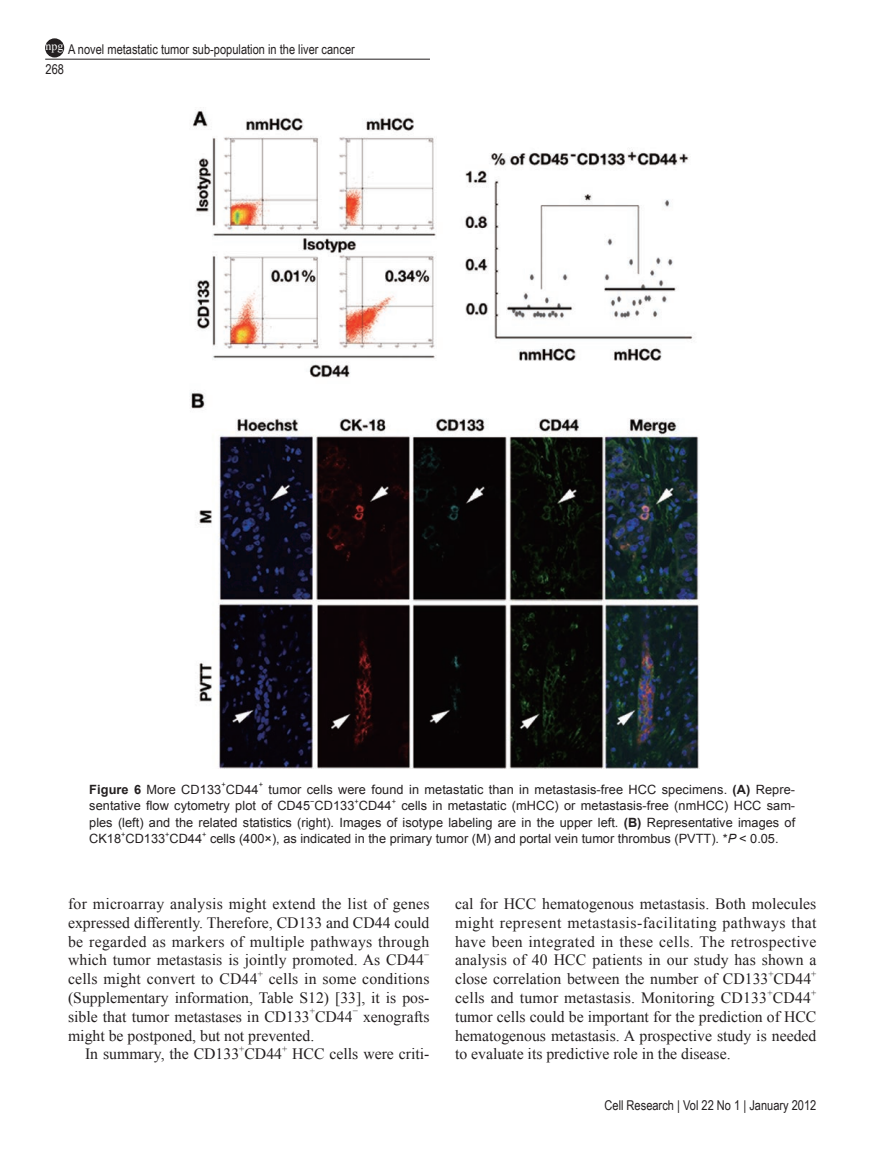
<style>
.page{position:relative;width:893px;height:1170px;background:#fff}
.page>*{position:absolute;margin:0;border:0;box-sizing:border-box;transform-origin:0 0}
.t1{font:15.75px/18.8px "Times New Roman";color:#231f20;text-align:justify}
.t2{font:13.5px "Arial Narrow";color:#231f20}
.t3{font:12.75px/16.5px "Arial";letter-spacing:.005em;color:#231f20}
.t4{font:12px "Times New Roman";color:#fff}
.t5{font:9.15px "Times New Roman";color:#231f20}
.t6{font:7.5px "Arial";color:#231f20}
.s1{font-weight:700}
.s2{font-style:italic}
</style>
<div class="page">
<hr style="left:45px;top:59px;width:385px;height:1px;background:#231f20">
<div style="left:46px;top:39px;width:17px;height:18px;background:#231f20;border-radius:50%"></div>
<div style="left:45px;top:38px;width:19px;height:19px;border:2px solid #231f20;border-radius:50%"></div>
<img style="left:191px;top:110px;width:508px;height:658px">
<p class="t2" style="left:68px;top:39px;width:288px">A novel metastatic tumor sub-population in the liver cancer</p>
<p class="t4" style="left:46px;top:38px;width:19px">npg</p>
<p class="t2" style="left:46px;top:59px;width:20px">268</p>
<p class="t6" style="left:221px;top:779px;width:6px">+</p>
<p class="t6" style="left:259px;top:779px;width:6px">+</p>
<p class="t3" style="left:89px;top:781px;width:707px;text-indent:179px">tumor cells were found in metastatic than in metastasis-free HCC specimens. <span class="s1">(A)</span> Repre&shy;sentative flow cytometry plot of CD45 CD133 CD44</p>
<p class="t3" style="left:89px;top:781px;width:171px"><span class="s1">Figure 6</span> More CD133 CD44</p>
<p class="t6" style="left:310px;top:796px;width:6px">−</p>
<p class="t6" style="left:355px;top:796px;width:6px">+</p>
<p class="t6" style="left:392px;top:796px;width:6px">+</p>
<p class="t3" style="left:89px;top:797px;width:707px;text-align:justify;text-indent:312px">cells in metastatic (mHCC) or metastasis-free (nmHCC) HCC sam&shy;ples (left) and the related statistics (right). Images of isotype labeling are in the upper left. <span class="s1">(B)</span> Representative images of CK18 CD133 CD44</p>
<p class="t6" style="left:121px;top:829px;width:6px">+</p>
<p class="t6" style="left:165px;top:829px;width:6px">+</p>
<p class="t6" style="left:202px;top:829px;width:6px">+</p>
<p class="t3" style="left:210px;top:830px;width:570px">cells (400×), as indicated in the primary tumor (M) and portal vein tumor thrombus (PVTT). *<span class="s2">P</span> &lt; 0.05.</p>
<p class="t1" style="left:68px;top:894px;width:363px">for microarray analysis might extend the list of genes expressed differently. Therefore, CD133 and CD44 could be regarded as markers of multiple pathways through which tumor metastasis is jointly promoted. As CD44</p>
<p class="t5" style="left:424px;top:948px;width:7px">−</p>
<p class="t1" style="left:68px;top:969px;width:191px">cells might convert to CD44</p>
<p class="t5" style="left:258px;top:967px;width:7px">+</p>
<p class="t1" style="left:68px;top:969px;width:363px;text-indent:201px">cells in some conditions (Supplementary information, Table S12) [33], it is pos&shy;sible that tumor metastases in CD133 CD44</p>
<p class="t5" style="left:310px;top:1005px;width:7px">+</p>
<p class="t5" style="left:353px;top:1005px;width:7px">−</p>
<p class="t1" style="left:363px;top:1006px;width:68px">xenografts</p>
<p class="t1" style="left:85px;top:1025px;width:231px;text-indent:-17px">might be postponed, but not prevented.<br>In summary, the CD133 CD44</p>
<p class="t5" style="left:239px;top:1042px;width:7px">+</p>
<p class="t5" style="left:282px;top:1042px;width:7px">+</p>
<p class="t1" style="left:292px;top:1044px;width:139px">HCC cells were criti-</p>
<p class="t1" style="left:455px;top:894px;width:363px">cal for HCC hematogenous metastasis. Both molecules might represent metastasis-facilitating pathways that have been integrated in these cells. The retrospective analysis of 40 HCC patients in our study has shown a close correlation between the number of CD133 CD44</p>
<p class="t5" style="left:768px;top:967px;width:7px">+</p>
<p class="t5" style="left:811px;top:967px;width:7px">+</p>
<p class="t1" style="left:455px;top:988px;width:357px">cells and tumor metastasis. Monitoring CD133 CD44</p>
<p class="t5" style="left:767px;top:986px;width:7px">+</p>
<p class="t5" style="left:811px;top:986px;width:7px">+</p>
<p class="t1" style="left:455px;top:1006px;width:363px">tumor cells could be important for the prediction of HCC hematogenous metastasis. A prospective study is needed to evaluate its predictive role in the disease.</p>
<p class="t2" style="left:604px;top:1094px;width:213px">Cell Research | Vol 22 No 1 | January 2012</p>
</div>
